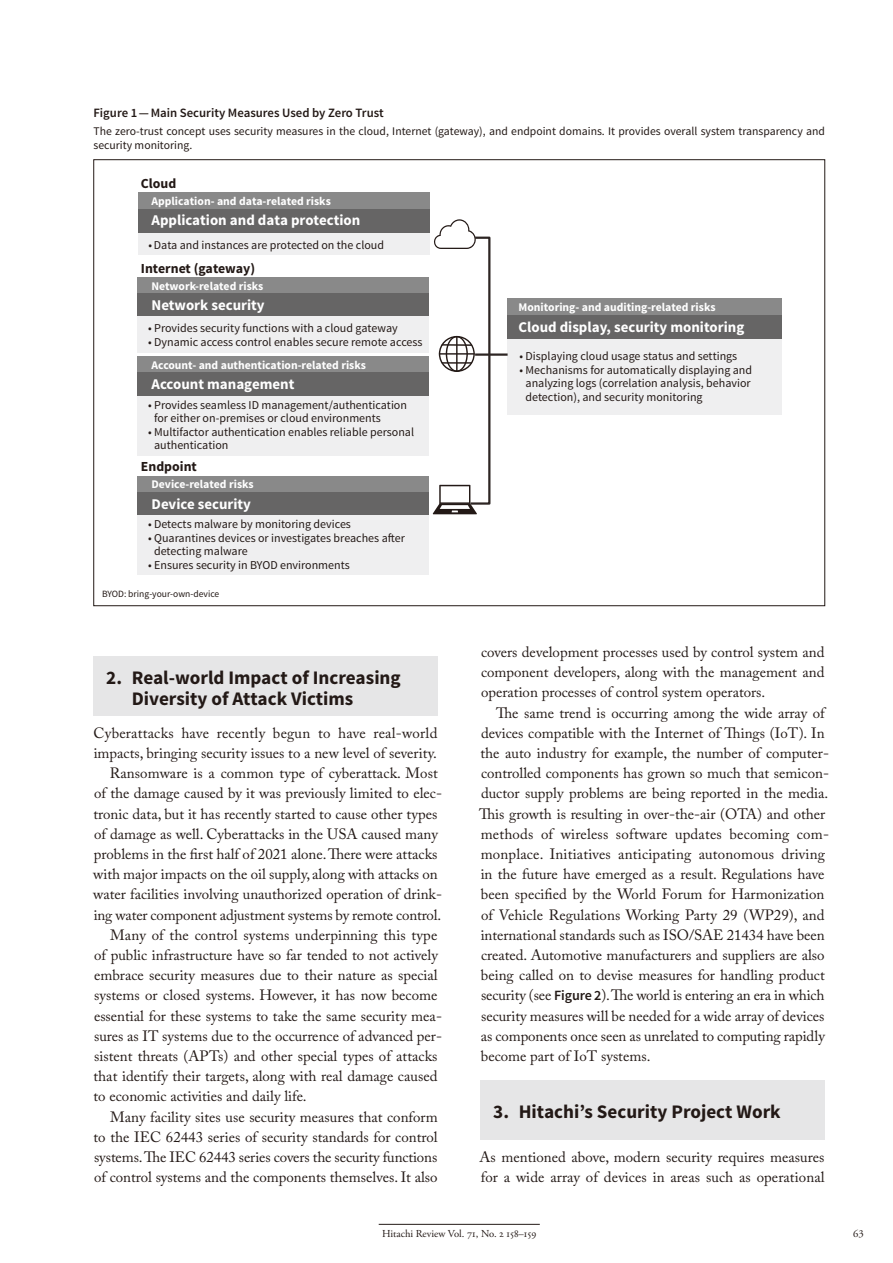
<style>
.page{position:relative;width:893px;height:1263px;background:#fff}
.page>*{position:absolute;margin:0;border:0;box-sizing:border-box;transform-origin:0 0}
.t1{font:700 19.2px/21.3px "Source Sans Pro";color:#231916}
.t2{font:14.85px/20.2px "Adobe Caslon Pro";color:#231916}
.t3{font:700 14.85px "Source Sans Pro";color:#fff}
.t4{font:700 13.8px "Source Sans Pro";color:#231916}
.t5{font:600 12.75px "Source Sans Pro";color:#231916}
.t6{font:12px/13.5px "Source Sans Pro";color:#231916}
.t7{font:11.7px/13.8px "Source Sans Pro";color:#231916}
.t8{font:700 11.7px "Source Sans Pro";color:#fff}
.t9{font:10.65px "Adobe Garamond Pro";color:#231916}
.t10{font:9.6px "Source Sans Pro";color:#231916}
.s1{font-family:"Source Sans Pro";font-weight:600;font-size:14.1px}
.s2{color:#fff}
</style>
<div class="page">
<hr style="left:379px;top:1224px;width:161px;height:1px;background:#231916">
<div style="left:94px;top:656px;width:344px;height:60px;background:#e6e6e7"></div>
<div style="left:480px;top:1081px;width:345px;height:59px;background:#e6e6e7"></div>
<div style="left:137px;top:515px;width:292px;height:60px;background:#efeff0"></div>
<div style="left:137px;top:315px;width:292px;height:38px;background:#efeff0"></div>
<div style="left:139px;top:232px;width:291px;height:23px;background:#efeff0"></div>
<div style="left:137px;top:476px;width:292px;height:16px;background:#898989"></div>
<div style="left:137px;top:277px;width:292px;height:16px;background:#898989"></div>
<div style="left:139px;top:193px;width:291px;height:16px;background:#898989"></div>
<div style="left:137px;top:356px;width:292px;height:16px;background:#898989"></div>
<div style="left:137px;top:293px;width:292px;height:23px;background:#666565"></div>
<div style="left:139px;top:209px;width:291px;height:23px;background:#666565"></div>
<div style="left:137px;top:396px;width:292px;height:60px;background:#efeff0"></div>
<div style="left:137px;top:372px;width:292px;height:24px;background:#666565"></div>
<div style="left:137px;top:492px;width:292px;height:23px;background:#666565"></div>
<div style="left:508px;top:339px;width:274px;height:76px;background:#efeff0"></div>
<div style="left:508px;top:299px;width:274px;height:16px;background:#898989"></div>
<div style="left:508px;top:315px;width:274px;height:24px;background:#666565"></div>
<svg style="left:432px;top:219px;width:59px;height:295px"></svg>
<hr style="left:475px;top:353px;width:33px;height:3px;background:#2d2523">
<p class="t5" style="left:94px;top:108px;width:292px">Figure 1 — Main Security Measures Used by Zero Trust</p>
<p class="t7" style="left:94px;top:125px;width:733px">The zero-trust concept uses security measures in the cloud, Internet (gateway), and endpoint domains. It provides overall system transparency and security monitoring.</p>
<p class="t4" style="left:141px;top:178px;width:37px">Cloud</p>
<p class="t8" style="left:152px;top:196px;width:181px">Application- and data-related risks</p>
<p class="t3" style="left:152px;top:215px;width:210px">Application and data protection</p>
<p class="t6" style="left:149px;top:239px;width:237px">• Data and instances are protected on the cloud</p>
<p class="t4" style="left:141px;top:263px;width:116px">Internet (gateway)</p>
<p class="t8" style="left:152px;top:282px;width:113px">Network-related risks</p>
<p class="t3" style="left:152px;top:300px;width:115px">Network security</p>
<p class="t6" style="left:148px;top:323px;width:251px">• Provides security functions with a cloud gateway</p>
<p class="t6" style="left:148px;top:336px;width:276px">• Dynamic access control enables secure remote access</p>
<p class="t8" style="left:152px;top:361px;width:216px">Account- and authentication-related risks</p>
<p class="t3" style="left:152px;top:379px;width:144px">Account management</p>
<p class="t6" style="left:154px;top:399px;width:254px;text-indent:-6px">• Provides seamless ID management/authentication for either on-premises or cloud environments</p>
<p class="t6" style="left:154px;top:426px;width:262px;text-indent:-6px">• Multifactor authentication enables reliable personal authentication</p>
<p class="t4" style="left:141px;top:461px;width:57px">Endpoint</p>
<p class="t8" style="left:152px;top:480px;width:104px">Device-related risks</p>
<p class="t3" style="left:152px;top:498px;width:101px">Device security</p>
<p class="t6" style="left:148px;top:519px;width:204px">• Detects malware by monitoring devices</p>
<p class="t6" style="left:154px;top:532px;width:252px;text-indent:-6px">• Quarantines devices or investigates breaches after detecting malware</p>
<p class="t6" style="left:148px;top:559px;width:203px">• Ensures security in BYOD environments</p>
<p class="t10" style="left:102px;top:591px;width:119px">BYOD: bring-your-own-device</p>
<p class="t1" style="left:132px;top:668px;width:270px;text-indent:-26px">2. Real-world Impact of Increasing<br>Diversity of Attack Victims</p>
<p class="t2" style="left:94px;top:724px;width:345px">Cyberattacks have recently begun to have real-world</p>
<p class="t2" style="left:94px;top:745px;width:345px">impacts, bringing security issues to a new level of severity.</p>
<p class="t2" style="left:110px;top:765px;width:329px">Ransomware is a common type of cyberattack. Most</p>
<p class="t2" style="left:94px;top:785px;width:349px">of the damage caused by it was previously limited to elec-</p>
<p class="t2" style="left:94px;top:805px;width:345px">tronic data, but it has recently started to cause other types</p>
<p class="t2" style="left:94px;top:825px;width:345px">of damage as well. Cyberattacks in the USA caused many</p>
<p class="t2" style="left:94px;top:846px;width:345px">problems in the first half of 2021 alone. There were attacks</p>
<p class="t2" style="left:93px;top:866px;width:346px">with major impacts on the oil supply, along with attacks on</p>
<p class="t2" style="left:93px;top:886px;width:350px">water facilities involving unauthorized operation of drink-</p>
<p class="t2" style="left:94px;top:906px;width:349px">ing water component adjustment systems by remote control.</p>
<p class="t2" style="left:110px;top:926px;width:329px">Many of the control systems underpinning this type</p>
<p class="t2" style="left:94px;top:946px;width:345px">of public infrastructure have so far tended to not actively</p>
<p class="t2" style="left:94px;top:967px;width:345px">embrace security measures due to their nature as special</p>
<p class="t2" style="left:94px;top:987px;width:345px">systems or closed systems. However, it has now become</p>
<p class="t2" style="left:94px;top:1007px;width:349px">essential for these systems to take the same security mea-</p>
<p class="t2" style="left:94px;top:1027px;width:349px">sures as IT systems due to the occurrence of advanced per-</p>
<p class="t2" style="left:94px;top:1047px;width:345px">sistent threats (APTs) and other special types of attacks</p>
<p class="t2" style="left:94px;top:1068px;width:345px">that identify their targets, along with real damage caused</p>
<p class="t2" style="left:94px;top:1088px;width:215px">to economic activities and daily life.</p>
<p class="t2" style="left:110px;top:1108px;width:329px">Many facility sites use security measures that conform</p>
<p class="t2" style="left:94px;top:1128px;width:346px">to the IEC 62443 series of security standards for control</p>
<p class="t2" style="left:94px;top:1148px;width:345px">systems. The IEC 62443 series covers the security functions</p>
<p class="t2" style="left:94px;top:1169px;width:345px">of control systems and the components themselves. It also</p>
<p class="t8" style="left:518px;top:303px;width:199px">Monitoring- and auditing-related risks</p>
<p class="t3" style="left:518px;top:322px;width:227px">Cloud display, security monitoring</p>
<p class="t6" style="left:519px;top:350px;width:219px">• Displaying cloud usage status and settings</p>
<p class="t6" style="left:525px;top:364px;width:228px;text-indent:-6px">• Mechanisms for automatically displaying and analyzing logs (correlation analysis, behavior detection), and security monitoring</p>
<p class="t2" style="left:481px;top:644px;width:345px;text-align:justify">covers development processes used by control system and component developers, along with the management and operation processes of control system operators.</p>
<p class="t2" style="left:479px;top:704px;width:351px;text-indent:17px">The same trend is occurring among the wide array of devices compatible with the Internet of Things (IoT). In the auto industry for example, the number of computer&shy;controlled components has grown so much that semicon&shy;ductor supply problems are being reported in the media.<br>This growth is resulting in over-the-air (OTA) and other methods of wireless software updates becoming com&shy;monplace. Initiatives anticipating autonomous driving in the future have emerged as a result. Regulations have been specified by the World Forum for Harmonization of Vehicle Regulations Working Party 29 (WP29), and international standards such as ISO/SAE 21434 have been created. Automotive manufacturers and suppliers are also being called on to devise measures for handling product security (see <span class="s1">Figure 2</span>). The world is entering an era in which security measures will be needed for a wide array of devices as components once seen as unrelated to computing rapidly become part of IoT systems.</p>
<p class="t1" style="left:493px;top:1103px;width:289px">3. Hitachi’s Security Project Work</p>
<p class="t2" style="left:479px;top:1148px;width:347px">As mentioned above, modern security requires measures for a wide array of devices in areas such as operational</p>
<p class="t9" style="left:382px;top:1228px;width:156px">Hitachi Review Vol. 71, No. 2 158–159</p>
<p class="t9" style="left:853px;top:1228px;width:15px">63<span class="s2">.</span></p>
</div>
